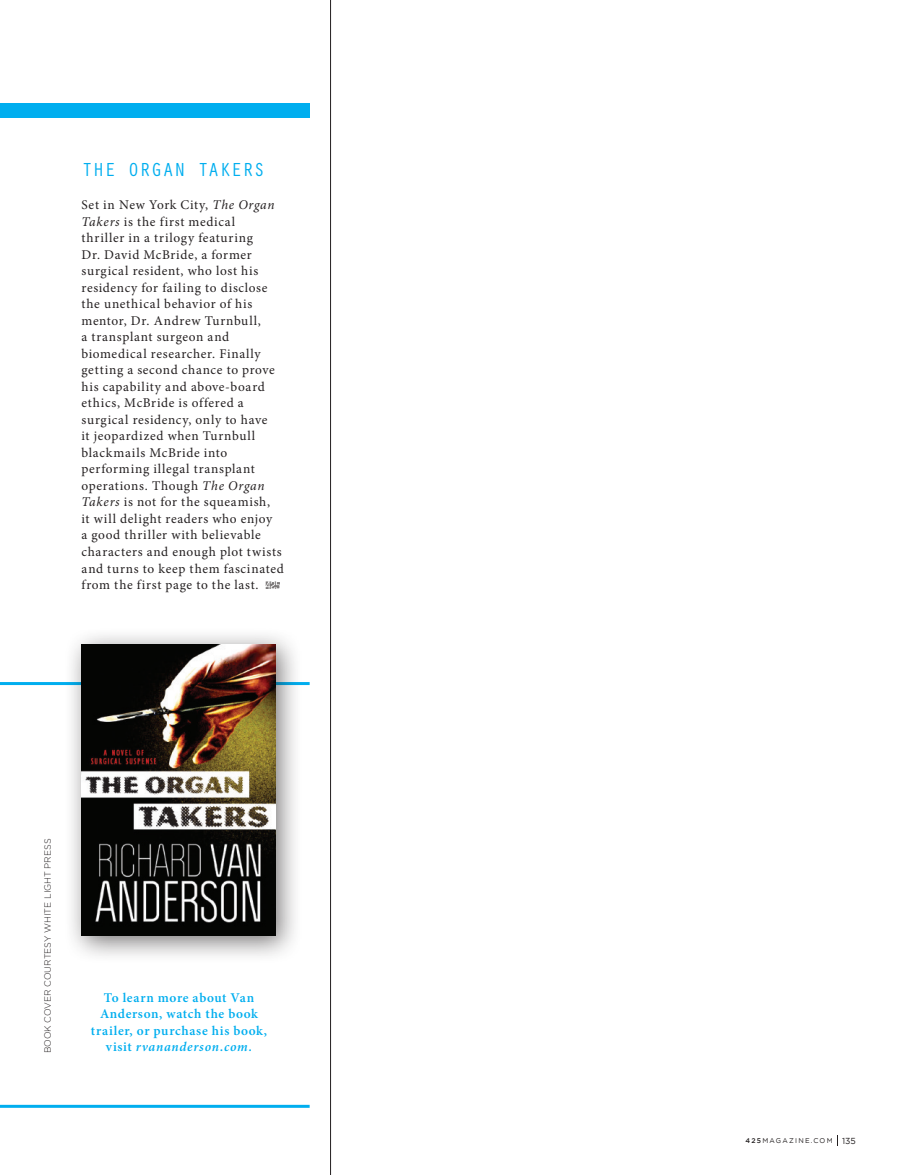
<style>
.page{position:relative;width:905px;height:1175px;background:#fff}
.page>*{position:absolute;margin:0;border:0;box-sizing:border-box;transform-origin:0 0}
.t1{font:19.5px "Orator Std";letter-spacing:-.015em;color:#00aeef}
.t2{font:13.35px/16.5px "Minion Pro";letter-spacing:.05em;color:#231f20}
.t3{font:600 13.35px/16.5px "Minion Pro";letter-spacing:.05em;color:#00aeef;text-align:center}
.t4{font:italic 600 13.35px "Minion Pro";letter-spacing:.055em;color:#00aeef}
.t5{font:300 9px "Gotham";color:#231f20}
.t6{font:6.9px "Gotham";letter-spacing:.18em;color:#231f20}
.s1{font-style:italic}
.s2{font-style:normal}
.s3{font-weight:500}
.s4{font-size:8.7px}
</style>
<div class="page">
<div style="left:0;top:103px;width:309px;height:15px;background:#00aeef"></div>
<hr style="left:0;top:682px;width:309px;height:3px;background:#00aeef">
<hr style="left:0;top:1104px;width:309px;height:3px;background:#00aeef">
<div style="left:64px;top:626px;width:239px;height:337px;background:#231f20;opacity:.6"></div>
<img style="left:81px;top:644px;width:194px;height:291px">
<hr style="left:330px;top:0;width:1px;height:1174px;background:#231f20">
<svg style="left:266px;top:581px;width:14px;height:8px"></svg>
<h1 class="t1" style="left:81px;top:156px;width:185px">THE ORGAN TAKERS</h1>
<p class="t2" style="left:81px;top:197px;width:204px">Set in New York City, <span class="s1">The Organ<br>Takers</span> is the first medical<br>thriller in a trilogy featuring<br>Dr. David McBride, a former surgical resident, who lost his residency for failing to disclose the unethical behavior of his mentor, Dr. Andrew Turnbull,<br>a transplant surgeon and biomedical researcher. Finally getting a second chance to prove his capability and above-board ethics, McBride is offered a surgical residency, only to have<br>it jeopardized when Turnbull blackmails McBride into performing illegal transplant operations. Though <span class="s1">The Organ<br>Takers</span> is not for the squeamish,<br>it will delight readers who enjoy<br>a good thriller with believable characters and enough plot twists and turns to keep them fascinated from the first page to the last.</p>
<p class="t5" style="left:43px;top:1053px;width:216px;rotate:-90deg">BOOK COVER COURTESY WHITE LIGHT PRESS</p>
<p class="t3" style="left:91px;top:989px;width:177px">To learn more about Van<br>Anderson, watch the book trailer, or purchase his book,</p>
<p class="t4" style="left:106px;top:1037px;width:148px"><span class="s2">visit</span> rvananderson.com.</p>
<p class="t6" style="left:745px;top:1136px;width:112px"><span class="s3">425</span>MAGAZINE.COM <span class="s4">135</span></p>
</div>
